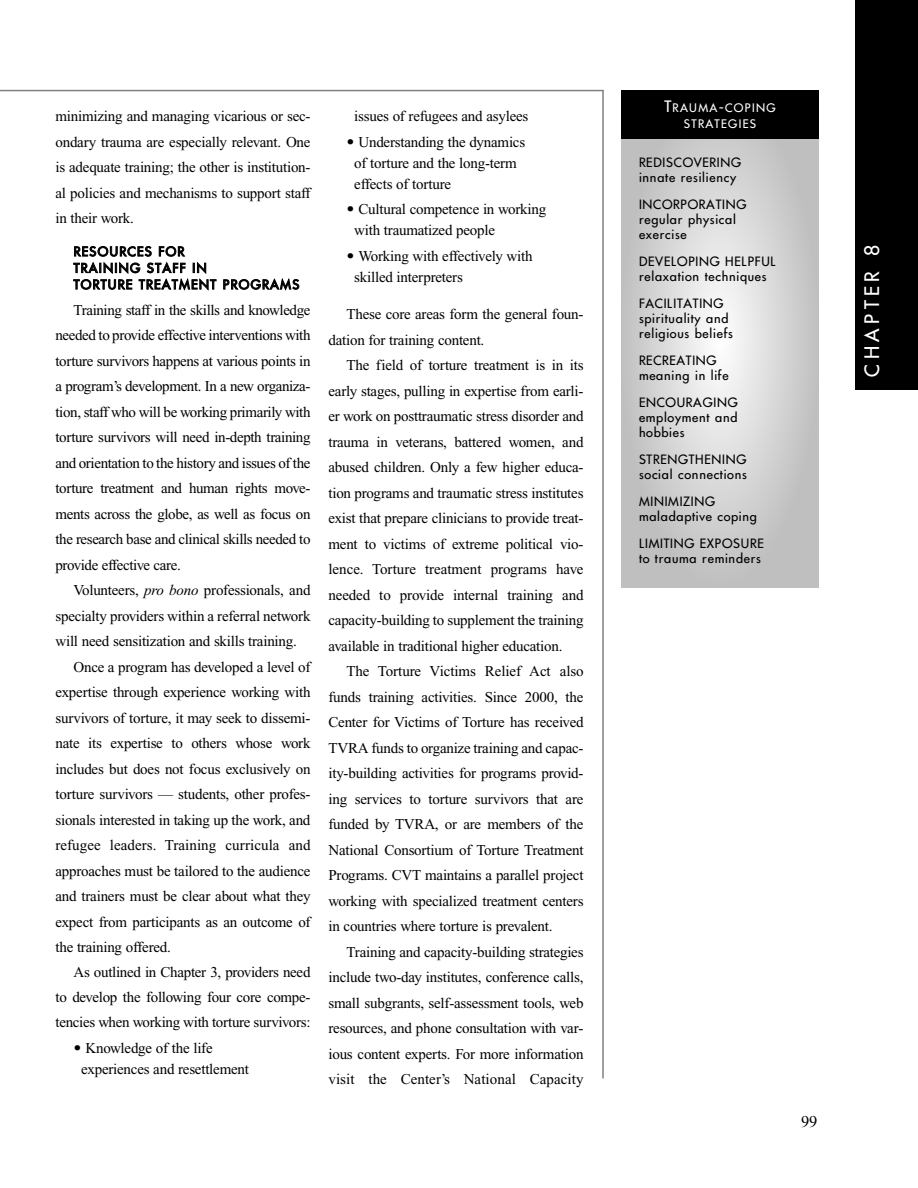
<style>
.page{position:relative;width:918px;height:1188px;background:#fff}
.page>*{position:absolute;margin:0;border:0;box-sizing:border-box;transform-origin:0 0}
.t1{font:21px "Donata";letter-spacing:.215em;color:#fff}
.t2{font:16.5px "Times New Roman";color:#000}
.t3{font:15px/25.5px "Times New Roman";letter-spacing:-.015em;color:#000;text-align:justify}
.t4{font:15px "Times New Roman";letter-spacing:.005em;color:#000}
.t5{font:13.5px/15px "Donata";letter-spacing:.055em;color:#000}
.t6{font:13.5px/16.5px "Donata";letter-spacing:.105em;color:#000}
.t7{font:12.3px/16.5px "Donata";letter-spacing:.105em;color:#fff;text-align:center}
.s1{font-style:italic}
.s2{font-family:"Donata"}
.s3{font-size:16.5px}
</style>
<div class="page">
<hr style="left:0;top:90px;width:604px;height:1px;background:#808080">
<div style="left:621px;top:139px;width:198px;height:449px;background:#bfbfbf"></div>
<div style="left:621px;top:93px;width:198px;height:492px;background:#c0c0c0;border-radius:50%"></div>
<div style="left:627px;top:109px;width:186px;height:461px;background:#c4c4c4;border-radius:50%"></div>
<div style="left:633px;top:124px;width:174px;height:430px;background:#c8c8c8;border-radius:50%"></div>
<div style="left:640px;top:140px;width:160px;height:399px;background:#ccc;border-radius:50%"></div>
<div style="left:646px;top:155px;width:148px;height:369px;background:#d0d0d0;border-radius:50%"></div>
<div style="left:652px;top:170px;width:136px;height:338px;background:#d4d4d4;border-radius:50%"></div>
<div style="left:658px;top:186px;width:124px;height:307px;background:#d8d8d8;border-radius:50%"></div>
<div style="left:664px;top:201px;width:112px;height:277px;background:#dcdcdc;border-radius:50%"></div>
<div style="left:671px;top:216px;width:98px;height:246px;background:#e0e0e0;border-radius:50%"></div>
<div style="left:677px;top:232px;width:86px;height:215px;background:#e4e4e4;border-radius:50%"></div>
<div style="left:683px;top:247px;width:74px;height:185px;background:#e8e8e8;border-radius:50%"></div>
<div style="left:689px;top:263px;width:62px;height:153px;background:#ececec;border-radius:50%"></div>
<div style="left:695px;top:278px;width:50px;height:123px;background:#f0f0f0;border-radius:50%"></div>
<div style="left:701px;top:293px;width:38px;height:92px;background:#f4f4f4;border-radius:50%"></div>
<div style="left:708px;top:309px;width:24px;height:61px;background:#f8f8f8;border-radius:50%"></div>
<div style="left:714px;top:324px;width:12px;height:31px;background:#fcfcfc;border-radius:50%"></div>
<div style="left:621px;top:90px;width:198px;height:49px;background:#000"></div>
<hr style="left:602px;top:90px;width:2px;height:988px;background:#808080">
<div style="left:855px;top:0;width:63px;height:390px;background:#000"></div>
<p class="t3" style="left:56px;top:105px;width:257px">minimizing and managing vicarious or sec&shy;ondary trauma are especially relevant. One is adequate training; the other is institution&shy;al policies and mechanisms to support staff in their work.</p>
<p class="t6" style="left:74px;top:243px;width:227px">RESOURCES FOR<br>TRAINING STAFF IN<br>TORTURE TREATMENT PROGRAMS</p>
<p class="t3" style="left:56px;top:298px;width:257px;text-indent:18px">Training staff in the skills and knowledge needed to provide effective interventions with torture survivors happens at various points in a program’s development. In a new organiza&shy;tion, staff who will be working primarily with torture survivors will need in-depth training and orientation to the history and issues of the torture treatment and human rights move&shy;ments across the globe, as well as focus on the research base and clinical skills needed to provide effective care.</p>
<p class="t3" style="left:74px;top:579px;width:239px">Volunteers, <span class="s1">pro bono</span> professionals, and</p>
<p class="t3" style="left:55px;top:604px;width:257px">specialty providers within a referral network</p>
<p class="t3" style="left:55px;top:630px;width:243px">will need sensitization and skills training.</p>
<p class="t3" style="left:73px;top:655px;width:239px">Once a program has developed a level of</p>
<p class="t3" style="left:55px;top:681px;width:257px">expertise through experience working with</p>
<p class="t3" style="left:55px;top:706px;width:257px">survivors of torture, it may seek to dissemi-</p>
<p class="t3" style="left:55px;top:732px;width:257px">nate its expertise to others whose work</p>
<p class="t3" style="left:55px;top:757px;width:257px">includes but does not focus exclusively on</p>
<p class="t3" style="left:55px;top:783px;width:257px">torture survivors — students, other profes-</p>
<p class="t3" style="left:55px;top:808px;width:256px">sionals interested in taking up the work, and</p>
<p class="t4" style="left:55px;top:840px;width:257px">refugee leaders. Training curricula and</p>
<p class="t3" style="left:55px;top:859px;width:257px">approaches must be tailored to the audience</p>
<p class="t3" style="left:55px;top:885px;width:257px">and trainers must be clear about what they</p>
<p class="t3" style="left:55px;top:910px;width:257px">expect from participants as an outcome of</p>
<p class="t3" style="left:55px;top:936px;width:117px">the training offered.</p>
<p class="t3" style="left:73px;top:961px;width:239px">As outlined in Chapter 3, providers need</p>
<p class="t3" style="left:55px;top:986px;width:257px">to develop the following four core compe-</p>
<p class="t3" style="left:55px;top:1011px;width:257px">tencies when working with torture survivors:</p>
<p class="t3" style="left:81px;top:1038px;width:169px;line-height:21px;text-indent:-8px"><span class="s2">•</span> Knowledge of the life experiences and resettlement</p>
<p class="t3" style="left:354px;top:105px;width:176px">issues of refugees and asylees</p>
<p class="t3" style="left:354px;top:133px;width:172px;line-height:21px;text-align:left;text-indent:-8px"><span class="s2">•</span> Understanding the dynamics of torture and the long-term effects of torture</p>
<p class="t3" style="left:354px;top:200px;width:193px;line-height:21px;text-indent:-8px"><span class="s2">•</span> Cultural competence in working with traumatized people</p>
<p class="t3" style="left:354px;top:247px;width:180px;line-height:21px;text-indent:-8px"><span class="s2">•</span> Working with effectively with skilled interpreters</p>
<p class="t3" style="left:328px;top:303px;width:257px;text-indent:18px">These core areas form the general foun&shy;dation for training content.</p>
<p class="t3" style="left:328px;top:354px;width:257px;text-indent:18px">The field of torture treatment is in its early stages, pulling in expertise from earli&shy;er work on posttraumatic stress disorder and trauma in veterans, battered women, and abused children. Only a few higher educa&shy;tion programs and traumatic stress institutes exist that prepare clinicians to provide treat&shy;ment to victims of extreme political vio&shy;lence. Torture treatment programs have needed to provide internal training and capacity-building to supplement the training available in traditional higher education.</p>
<p class="t3" style="left:328px;top:660px;width:257px;text-indent:18px">The Torture Victims Relief Act also funds training activities. Since 2000, the Center for Victims of Torture has received TVRA funds to organize training and capac&shy;ity-building activities for programs provid&shy;ing services to torture survivors that are funded by TVRA, or are members of the National Consortium of Torture Treatment Programs. CVT maintains a parallel project working with specialized treatment centers in countries where torture is prevalent.</p>
<p class="t3" style="left:328px;top:940px;width:257px;text-indent:18px">Training and capacity-building strategies include two-day institutes, conference calls, small subgrants, self-assessment tools, web resources, and phone consultation with var&shy;ious content experts. For more information visit the Center’s National Capacity</p>
<p class="t7" style="left:664px;top:99px;width:113px"><span class="s3">T</span>RAUMA<span class="s3">-</span>COPING<br>STRATEGIES</p>
<p class="t5" style="left:639px;top:156px;width:104px">REDISCOVERING innate resiliency</p>
<p class="t5" style="left:639px;top:197px;width:109px">INCORPORATING regular physical exercise</p>
<p class="t5" style="left:639px;top:254px;width:139px">DEVELOPING HELPFUL relaxation techniques</p>
<p class="t5" style="left:639px;top:296px;width:96px">FACILITATING spirituality and religious beliefs</p>
<p class="t5" style="left:639px;top:353px;width:91px">RECREATING meaning in life</p>
<p class="t5" style="left:639px;top:395px;width:100px;text-align:justify">ENCOURAGING employment and hobbies</p>
<p class="t5" style="left:639px;top:452px;width:110px">STRENGTHENING social connections</p>
<p class="t5" style="left:639px;top:494px;width:120px">MINIMIZING maladaptive coping</p>
<p class="t5" style="left:639px;top:536px;width:126px">LIMITING EXPOSURE to trauma reminders</p>
<h1 class="t1" style="left:860px;top:377px;width:133px;rotate:-90deg">CHAPTER 8</h1>
<p class="t2" style="left:801px;top:1115px;width:18px">99</p>
</div>
